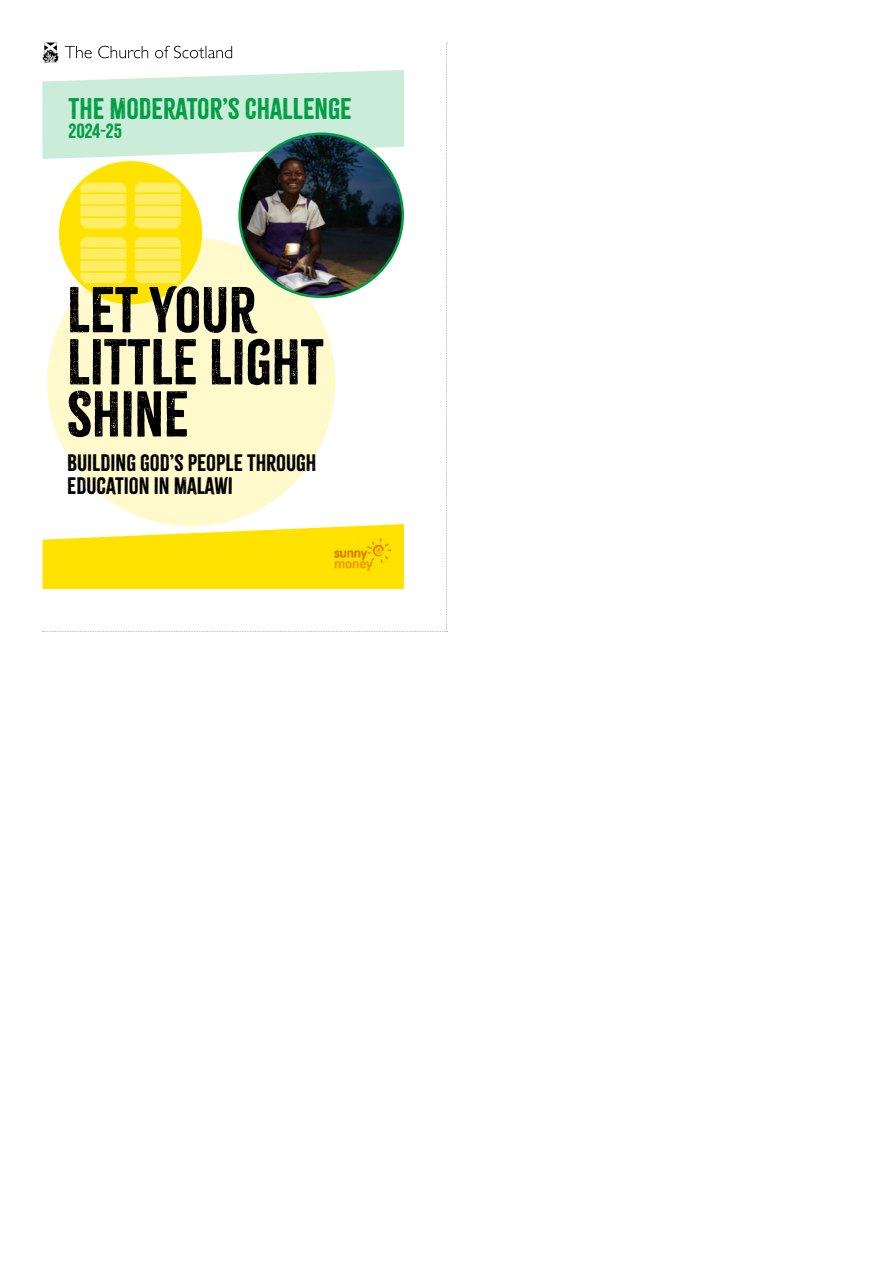
<style>
.page{position:relative;width:893px;height:1263px;background:#fff}
.page>*{position:absolute;margin:0;border:0;box-sizing:border-box;transform-origin:0 0}
.t1{font:56.7px "Citrus Gothic";color:#000}
.t2{font:26.25px "Citrus Gothic";color:#009e44}
.t3{font:20.85px/22.4px "Citrus Gothic";color:#000}
.t4{font:18.15px "Citrus Gothic";color:#009e44}
</style>
<div class="page">
<svg style="left:42px;top:43px;width:405px;height:589px"></svg>
<p class="t2" style="left:69px;top:92px;width:285px">THE MODERATOR’S CHALLENGE</p>
<p class="t4" style="left:69px;top:119px;width:55px">2024-25</p>
<p class="t1" style="left:67px;top:274px;width:190px">LET YOUR</p>
<p class="t1" style="left:67px;top:326px;width:258px">LITTLE LIGHT</p>
<p class="t1" style="left:67px;top:378px;width:123px">SHINE</p>
<p class="t3" style="left:67px;top:452px;width:251px">BUILDING GOD’S PEOPLE THROUGH<br>EDUCATION IN MALAWI</p>
</div>
